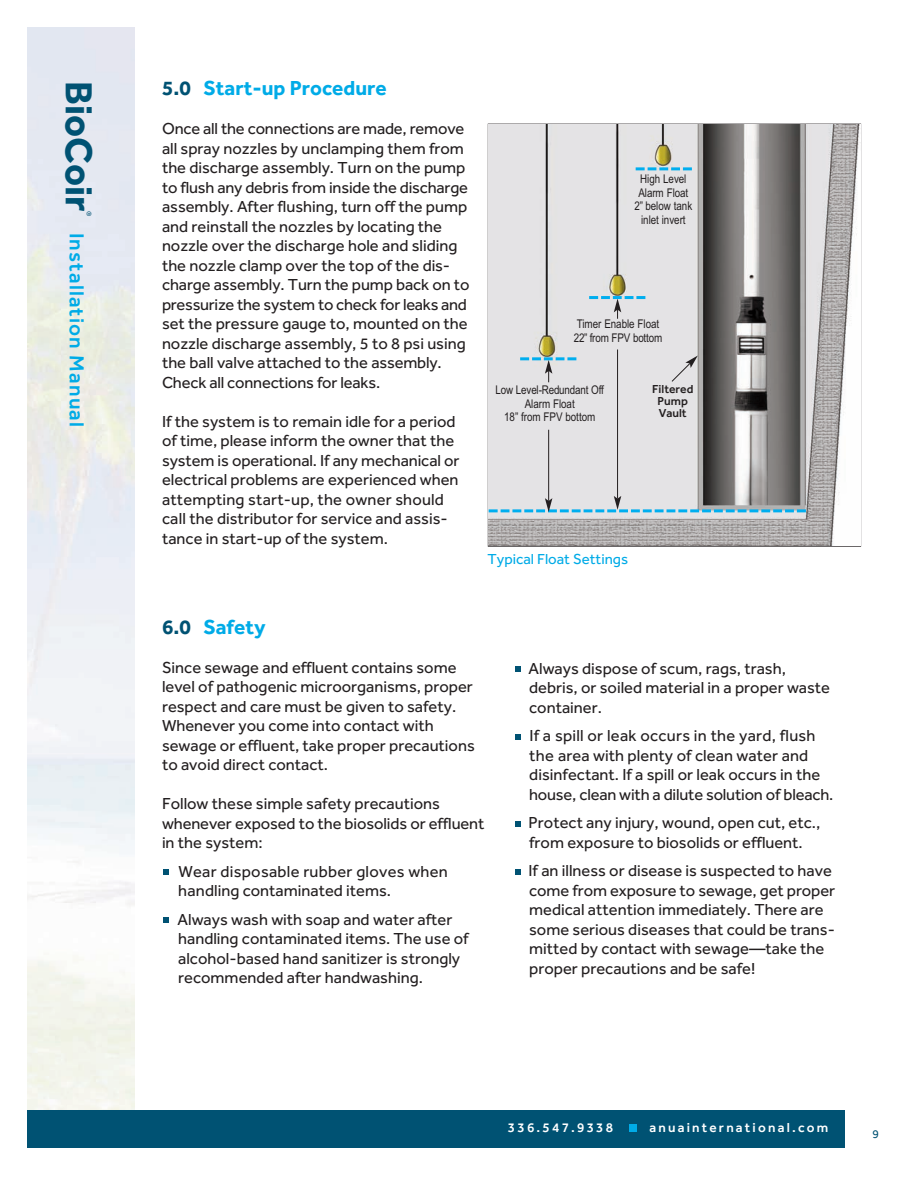
<style>
.page{position:relative;width:918px;height:1188px;background:#fff}
.page>*{position:absolute;margin:0;border:0;box-sizing:border-box;transform-origin:0 0}
.t1{font:700 39px "Effra";color:#005273}
.t2{font:700 21px "Effra";color:#00abe7}
.t3{font:500 21px "Effra";letter-spacing:.055em;color:#00abe7}
.t4{font:16.5px/19.5px "Effra";color:#231f20}
.t5{font:15px "Effra";color:#00abe7}
.t6{font:500 13.5px "Effra";letter-spacing:.165em;color:#fff}
.t7{font:12px/13.5px "Arial Narrow";letter-spacing:-.005em;color:#231f20;text-align:center}
.t8{font:500 12px/12px "Effra";color:#231f20;text-align:center}
.t9{font:12px "Effra";color:#005273}
.t10{font:6.75px "Effra";color:#005273}
.s1{color:#005273}
</style>
<div class="page">
<div style="left:27px;top:1110px;width:818px;height:38px;background:#005273"></div>
<div style="left:629px;top:1124px;width:8px;height:8px;background:#00abe7"></div>
<svg style="left:164px;top:869px;width:5px;height:6px"></svg>
<svg style="left:164px;top:917px;width:5px;height:6px"></svg>
<svg style="left:515px;top:734px;width:6px;height:6px"></svg>
<svg style="left:515px;top:821px;width:6px;height:6px"></svg>
<svg style="left:515px;top:869px;width:6px;height:6px"></svg>
<svg style="left:515px;top:666px;width:6px;height:6px"></svg>
<img style="left:489px;top:124px;width:371px;height:422px">
<hr style="left:548px;top:430px;width:1px;height:71px;background:#231f20">
<svg style="left:671px;top:356px;width:27px;height:26px"></svg>
<hr style="left:617px;top:349px;width:1px;height:150px;background:#231f20">
<svg style="left:489px;top:496px;width:317px;height:16px;background:#acc0c9"></svg>
<svg style="left:636px;top:167px;width:56px;height:3px"></svg>
<svg style="left:589px;top:296px;width:56px;height:23px"></svg>
<svg style="left:520px;top:357px;width:56px;height:25px"></svg>
<h1 class="t1" style="left:103px;top:81px;width:132px;rotate:90deg">BioCoir</h1>
<p class="t10" style="left:93px;top:211px;width:7px;rotate:90deg">®</p>
<p class="t3" style="left:89px;top:233px;width:196px;rotate:90deg">Installation Manual</p>
<p class="t2" style="left:162px;top:75px;width:226px"><span class="s1">5.0</span> Start-up Procedure</p>
<p class="t4" style="left:162px;top:119px;width:309px">Once all the connections are made, remove all spray nozzles by unclamping them from the discharge assembly. Turn on the pump to flush any debris from inside the discharge assembly. After flushing, turn off the pump and reinstall the nozzles by locating the nozzle over the discharge hole and sliding the nozzle clamp over the top of the dis&shy;charge assembly. Turn the pump back on to pressurize the system to check for leaks and set the pressure gauge to, mounted on the nozzle discharge assembly, 5 to 8 psi using the ball valve attached to the assembly.<br>Check all connections for leaks.</p>
<p class="t4" style="left:162px;top:411px;width:299px">If the system is to remain idle for a period of time, please inform the owner that the system is operational. If any mechanical or electrical problems are experienced when attempting start-up, the owner should call the distributor for service and assis&shy;tance in start-up of the system.</p>
<p class="t7" style="left:634px;top:173px;width:59px">High Level<br>Alarm Float<br>2” below tank inlet invert</p>
<p class="t7" style="left:574px;top:318px;width:90px;text-align:left">Timer Enable Float<br>22” from FPV bottom</p>
<p class="t7" style="left:496px;top:383px;width:110px">Low Level-Redundant Off<br>Alarm Float<br>18” from FPV bottom</p>
<p class="t8" style="left:652px;top:383px;width:43px">Filtered<br>Pump<br>Vault</p>
<p class="t5" style="left:488px;top:550px;width:142px">Typical Float Settings</p>
<p class="t2" style="left:162px;top:614px;width:105px"><span class="s1">6.0</span> Safety</p>
<p class="t4" style="left:162px;top:657px;width:314px">Since sewage and effluent contains some level of pathogenic microorganisms, proper respect and care must be given to safety.<br>Whenever you come into contact with sewage or effluent, take proper precautions to avoid direct contact.</p>
<p class="t4" style="left:162px;top:794px;width:324px">Follow these simple safety precautions whenever exposed to the biosolids or effluent in the system:</p>
<p class="t4" style="left:178px;top:861px;width:271px">Wear disposable rubber gloves when handling contaminated items.</p>
<p class="t4" style="left:178px;top:909px;width:293px">Always wash with soap and water after handling contaminated items. The use of alcohol-based hand sanitizer is strongly recommended after handwashing.</p>
<p class="t4" style="left:529px;top:658px;width:303px">Always dispose of scum, rags, trash, debris, or soiled material in a proper waste container.</p>
<p class="t4" style="left:529px;top:726px;width:306px">If a spill or leak occurs in the yard, flush the area with plenty of clean water and disinfectant. If a spill or leak occurs in the house, clean with a dilute solution of bleach.</p>
<p class="t4" style="left:529px;top:813px;width:293px">Protect any injury, wound, open cut, etc., from exposure to biosolids or effluent.</p>
<p class="t4" style="left:529px;top:861px;width:308px">If an illness or disease is suspected to have come from exposure to sewage, get proper medical attention immediately. There are some serious diseases that could be trans&shy;mitted by contact with sewage—take the proper precautions and be safe!</p>
<p class="t6" style="left:508px;top:1119px;width:107px">336.547.9338</p>
<p class="t6" style="left:649px;top:1119px;width:180px">anuainternational.com</p>
<p class="t9" style="left:872px;top:1126px;width:8px">9</p>
</div>
